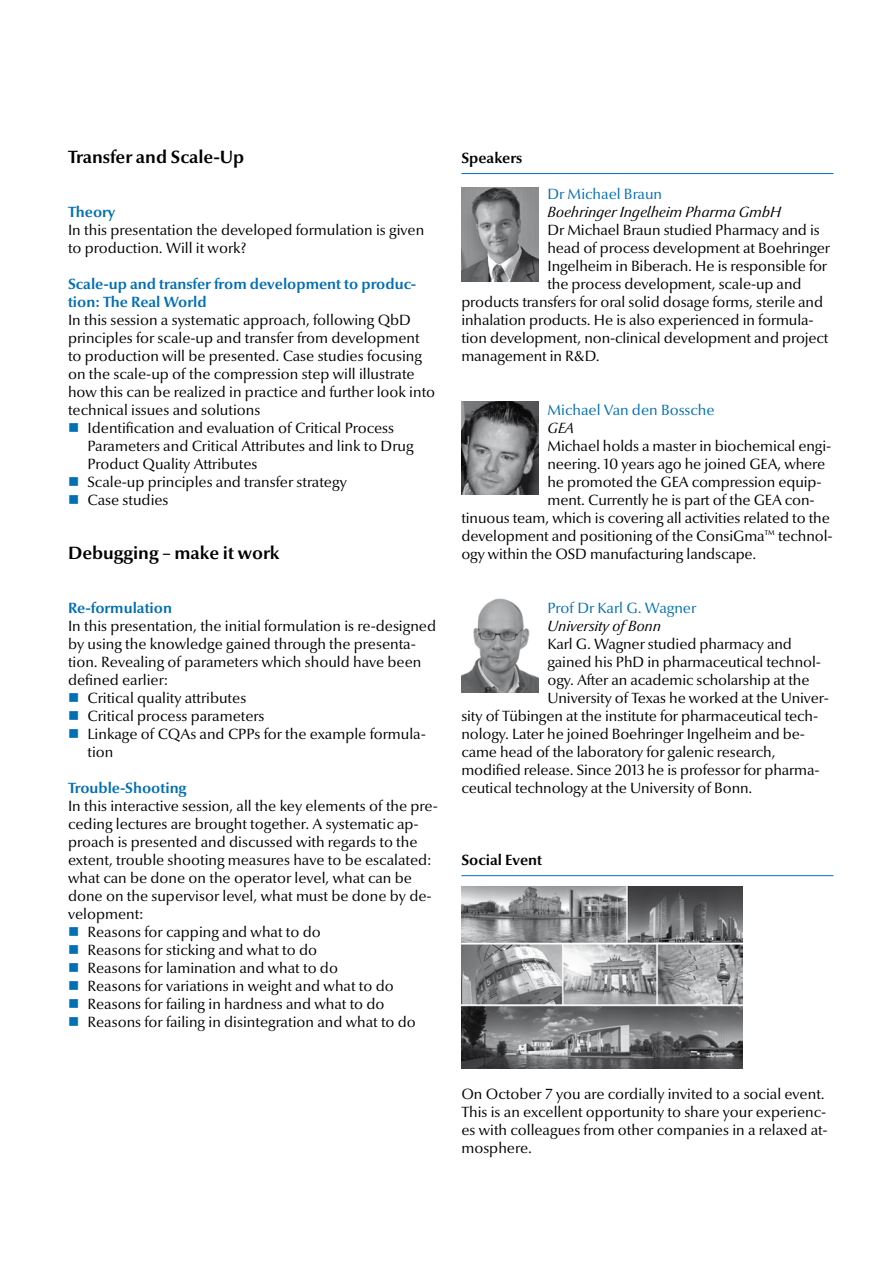
<style>
.page{position:relative;width:893px;height:1263px;background:#fff}
.page>*{position:absolute;margin:0;border:0;box-sizing:border-box;transform-origin:0 0}
.t1{font:700 18px "Optima Nova LT";color:#000}
.t2{font:15px/18px "Optima Nova LT";color:#000}
.t3{font:700 15px/18px "Optima Nova LT";color:#006fb4}
.t4{font:15px "Optima Nova LT";color:#006fb4}
.t5{font:italic 15px "Optima Nova LT";color:#000}
.t6{font:700 15px "Optima Nova LT";color:#000}
</style>
<div class="page">
<hr style="left:461px;top:173px;width:372px;height:1px;background:#006fb4">
<hr style="left:461px;top:875px;width:372px;height:1px;background:#006fb4">
<img style="left:461px;top:188px;width:78px;height:93px">
<img style="left:462px;top:401px;width:77px;height:94px">
<img style="left:461px;top:599px;width:78px;height:93px">
<img style="left:461px;top:886px;width:281px;height:182px">
<p class="t1" style="left:68px;top:147px;width:178px">Transfer and Scale-Up</p>
<p class="t3" style="left:68px;top:203px;width:49px">Theory</p>
<p class="t2" style="left:68px;top:221px;width:358px">In this presentation the developed formulation is given to production. Will it work?</p>
<p class="t3" style="left:68px;top:275px;width:350px">Scale-up and transfer from development to produc&shy;tion: The Real World</p>
<p class="t2" style="left:68px;top:311px;width:344px">In this session a systematic approach, following QbD</p>
<p class="t2" style="left:68px;top:329px;width:353px">principles for scale-up and transfer from development</p>
<p class="t2" style="left:68px;top:347px;width:355px">to production will be presented. Case studies focusing</p>
<p class="t2" style="left:68px;top:365px;width:348px">on the scale-up of the compression step will illustrate</p>
<p class="t2" style="left:68px;top:383px;width:369px">how this can be realized in practice and further look into</p>
<p class="t2" style="left:68px;top:401px;width:194px">technical issues and solutions</p>
<p class="t2" style="left:88px;top:419px;width:308px">Identification and evaluation of Critical Process</p>
<p class="t2" style="left:88px;top:437px;width:328px">Parameters and Critical Attributes and link to Drug</p>
<p class="t2" style="left:88px;top:455px;width:171px">Product Quality Attributes</p>
<p class="t2" style="left:88px;top:473px;width:261px">Scale-up principles and transfer strategy</p>
<p class="t2" style="left:88px;top:491px;width:83px">Case studies</p>
<p class="t1" style="left:68px;top:542px;width:213px">Debugging – make it work</p>
<p class="t3" style="left:68px;top:599px;width:105px">Re-formulation</p>
<p class="t2" style="left:68px;top:617px;width:370px">In this presentation, the initial formulation is re-designed</p>
<p class="t2" style="left:68px;top:635px;width:349px">by using the knowledge gained through the presenta-</p>
<p class="t2" style="left:68px;top:653px;width:355px">tion. Revealing of parameters which should have been</p>
<p class="t2" style="left:68px;top:671px;width:102px">defined earlier:</p>
<p class="t2" style="left:88px;top:689px;width:160px">Critical quality attributes</p>
<p class="t2" style="left:88px;top:707px;width:179px">Critical process parameters</p>
<p class="t2" style="left:88px;top:725px;width:340px">Linkage of CQAs and CPPs for the example formula-</p>
<p class="t2" style="left:88px;top:743px;width:27px">tion</p>
<p class="t3" style="left:68px;top:779px;width:120px">Trouble-Shooting</p>
<p class="t2" style="left:68px;top:797px;width:371px">In this interactive session, all the key elements of the pre-</p>
<p class="t2" style="left:68px;top:815px;width:352px">ceding lectures are brought together. A systematic ap-</p>
<p class="t2" style="left:68px;top:833px;width:351px">proach is presented and discussed with regards to the</p>
<p class="t2" style="left:68px;top:851px;width:365px">extent, trouble shooting measures have to be escalated:</p>
<p class="t2" style="left:68px;top:869px;width:345px">what can be done on the operator level, what can be</p>
<p class="t2" style="left:68px;top:887px;width:365px">done on the supervisor level, what must be done by de-</p>
<p class="t2" style="left:68px;top:905px;width:77px">velopment:</p>
<p class="t2" style="left:88px;top:923px;width:235px">Reasons for capping and what to do</p>
<p class="t2" style="left:88px;top:941px;width:231px">Reasons for sticking and what to do</p>
<p class="t2" style="left:88px;top:959px;width:252px">Reasons for lamination and what to do</p>
<p class="t2" style="left:88px;top:977px;width:308px">Reasons for variations in weight and what to do</p>
<p class="t2" style="left:88px;top:995px;width:299px">Reasons for failing in hardness and what to do</p>
<p class="t2" style="left:88px;top:1013px;width:330px">Reasons for failing in disintegration and what to do</p>
<p class="t6" style="left:461px;top:149px;width:62px">Speakers</p>
<p class="t4" style="left:547px;top:185px;width:116px">Dr Michael Braun</p>
<p class="t5" style="left:547px;top:203px;width:235px">Boehringer Ingelheim Pharma GmbH</p>
<p class="t2" style="left:547px;top:221px;width:274px">Dr Michael Braun studied Pharmacy and is</p>
<p class="t2" style="left:547px;top:239px;width:284px">head of process development at Boehringer</p>
<p class="t2" style="left:547px;top:257px;width:281px">Ingelheim in Biberach. He is responsible for</p>
<p class="t2" style="left:547px;top:275px;width:255px">the process development, scale-up and</p>
<p class="t2" style="left:461px;top:293px;width:363px">products transfers for oral solid dosage forms, sterile and</p>
<p class="t2" style="left:461px;top:311px;width:354px">inhalation products. He is also experienced in formula-</p>
<p class="t2" style="left:461px;top:329px;width:369px">tion development, non-clinical development and project</p>
<p class="t2" style="left:461px;top:347px;width:140px">management in R&amp;D.</p>
<p class="t4" style="left:547px;top:401px;width:169px">Michael Van den Bossche</p>
<p class="t5" style="left:547px;top:419px;width:28px">GEA</p>
<p class="t2" style="left:547px;top:437px;width:285px">Michael holds a master in biochemical engi-</p>
<p class="t2" style="left:547px;top:455px;width:279px">neering. 10 years ago he joined GEA, where</p>
<p class="t2" style="left:547px;top:473px;width:276px">he promoted the GEA compression equip-</p>
<p class="t2" style="left:547px;top:491px;width:269px">ment. Currently he is part of the GEA con-</p>
<p class="t2" style="left:461px;top:509px;width:370px">tinuous team, which is covering all activities related to the</p>
<p class="t2" style="left:461px;top:527px;width:373px">development and positioning of the ConsiGma™ technol-</p>
<p class="t2" style="left:461px;top:545px;width:297px">ogy within the OSD manufacturing landscape.</p>
<p class="t4" style="left:547px;top:599px;width:150px">Prof Dr Karl G. Wagner</p>
<p class="t5" style="left:547px;top:617px;width:115px">University of Bonn</p>
<p class="t2" style="left:547px;top:635px;width:246px">Karl G. Wagner studied pharmacy and</p>
<p class="t2" style="left:547px;top:653px;width:275px">gained his PhD in pharmaceutical technol-</p>
<p class="t2" style="left:547px;top:671px;width:264px">ogy. After an academic scholarship at the</p>
<p class="t2" style="left:547px;top:689px;width:283px">University of Texas he worked at the Univer-</p>
<p class="t2" style="left:461px;top:707px;width:358px">sity of Tübingen at the institute for pharmaceutical tech-</p>
<p class="t2" style="left:461px;top:725px;width:345px">nology. Later he joined Boehringer Ingelheim and be-</p>
<p class="t2" style="left:461px;top:743px;width:316px">came head of the laboratory for galenic research,</p>
<p class="t2" style="left:461px;top:761px;width:360px">modified release. Since 2013 he is professor for pharma-</p>
<p class="t2" style="left:461px;top:779px;width:293px">ceutical technology at the University of Bonn.</p>
<p class="t6" style="left:461px;top:851px;width:82px">Social Event</p>
<p class="t2" style="left:461px;top:1085px;width:368px">On October 7 you are cordially invited to a social event.<br>This is an excellent opportunity to share your experienc&shy;es with colleagues from other companies in a relaxed at&shy;mosphere.</p>
</div>
